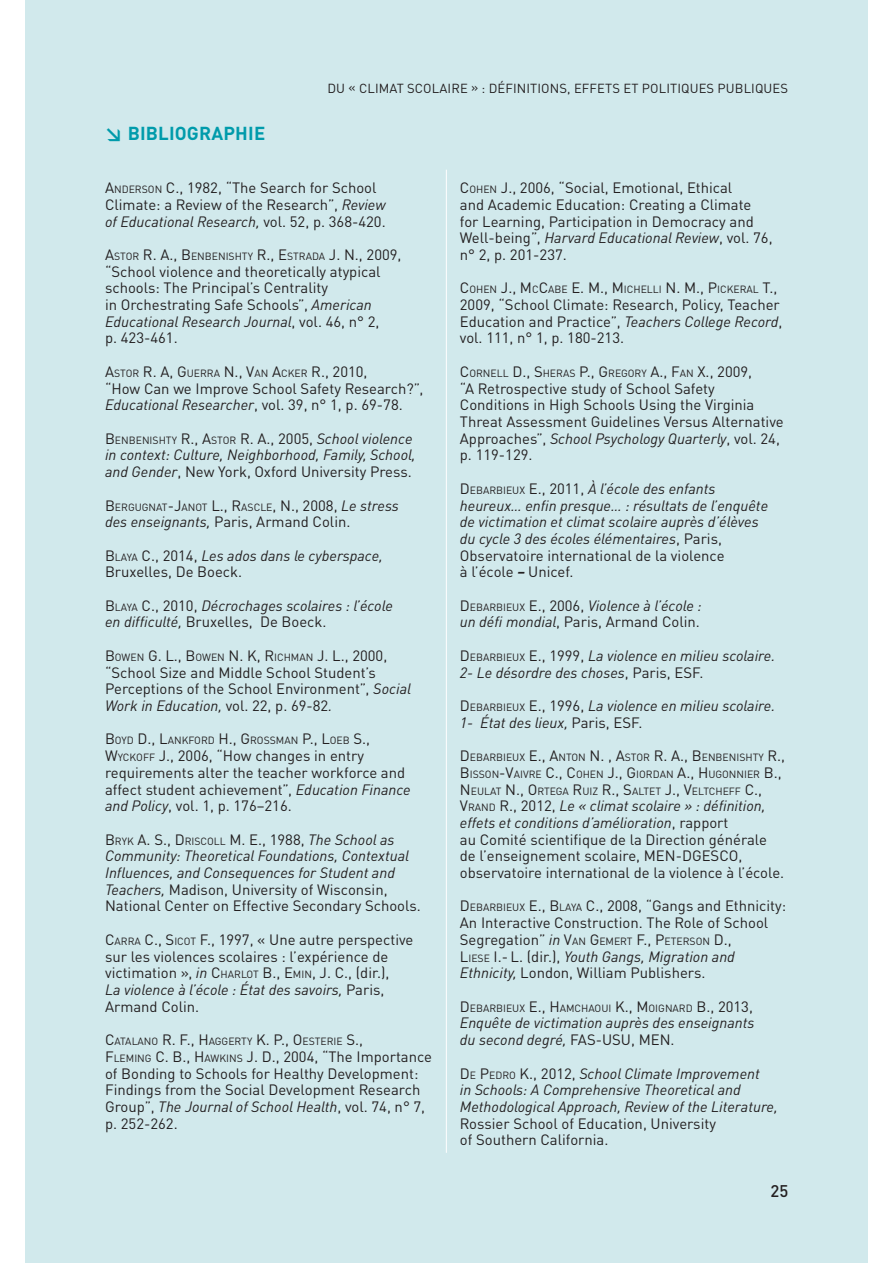
<style>
.page{position:relative;width:893px;height:1263px;background:#fff}
.page>*{position:absolute;margin:0;border:0;box-sizing:border-box;transform-origin:0 0}
.t1{font:700 18.6px "DINOT";letter-spacing:.01em;color:#009bab}
.t2{font:500 16.65px "DINOT";color:#231f20}
.t3{font:14.85px/16.6px "DINOT";color:#231f20}
.t4{font:italic 14.85px/16.6px "DINOT";color:#231f20}
.t5{font:13.05px "DINOT";letter-spacing:.01em;color:#231f20}
.t6{font:10.35px/16.6px "DINOT";color:#231f20}
.s1{font-style:inherit}
.s2{font-size:10.35px}
.s3{font-style:italic}
.s4{font-size:14.85px}
.s5{font-style:italic;font-size:14.85px}
.s6{font-style:normal}
.s7{font-style:normal;font-size:10.35px}
.s8{font-weight:700}
</style>
<div class="page">
<div style="left:25px;top:0;width:842px;height:1263px;background:#d1e9ec"></div>
<hr style="left:446px;top:170px;width:1px;height:983px;background:#fff">
<p class="t1" style="left:104px;top:127px;width:163px">↘ BIBLIOGRAPHIE</p>
<p class="t5" style="left:327px;top:83px;width:462px">DU « CLIMAT SCOLAIRE » : DÉFINITIONS, EFFETS ET POLITIQUES PUBLIQUES</p>
<p class="t3" style="left:105px;top:181px;width:282px"><span class="s1">A</span><span class="s2">NDERSON</span> C., 1982, “The Search for School<br>Climate: a Review of the Research”, <span class="s3">Review of Educational Research,</span> vol. 52, p. 368-420.</p>
<p class="t6" style="left:105px;top:248px;width:298px"><span class="s4">A</span>STOR <span class="s4">R. A.,</span> <span class="s4">B</span>ENBENISHTY <span class="s4">R.,</span> <span class="s4">E</span>STRADA <span class="s4">J. N., 2009,</span></p>
<p class="t3" style="left:105px;top:265px;width:277px">“School violence and theoretically atypical schools: The Principal’s Centrality<br>in Orchestrating Safe Schools”, <span class="s3">American Educational Research Journal</span>, vol. 46, n° 2, p. 423-461.</p>
<p class="t6" style="left:105px;top:365px;width:264px"><span class="s4">A</span>STOR <span class="s4">R. A,</span> <span class="s4">G</span>UERRA <span class="s4">N.,</span> <span class="s4">V</span>AN <span class="s4">A</span>CKER <span class="s4">R., 2010,</span></p>
<p class="t3" style="left:105px;top:382px;width:320px">“How Can we Improve School Safety Research?”,<br><span class="s3">Educational Researcher</span>, vol. 39, n° 1, p. 69-78.</p>
<p class="t6" style="left:105px;top:432px;width:309px"><span class="s4">B</span>ENBENISHTY <span class="s4">R.,</span> <span class="s4">A</span>STOR <span class="s4">R. A., 2005,</span> <span class="s5">School violence</span></p>
<p class="t4" style="left:105px;top:448px;width:312px">in context: Culture, Neighborhood, Family, School, and Gender<span class="s6">, New York, Oxford University Press.</span></p>
<p class="t6" style="left:105px;top:499px;width:295px"><span class="s4">B</span>ERGUGNAT<span class="s4">-</span><span class="s4">J</span>ANOT <span class="s4">L.,</span> <span class="s4">R</span>ASCLE<span class="s4">, N., 2008,</span> <span class="s5">Le stress</span></p>
<p class="t3" style="left:105px;top:515px;width:247px"><span class="s3">des enseignants,</span> Paris, Armand Colin.</p>
<p class="t3" style="left:105px;top:549px;width:279px"><span class="s1">B</span><span class="s2">LAYA</span> C., 2014, <span class="s3">Les ados dans le cyberspace,<br></span>Bruxelles, De Boeck.</p>
<p class="t4" style="left:105px;top:599px;width:289px"><span class="s6">B</span><span class="s7">LAYA</span> <span class="s6">C., 2010,</span> Décrochages scolaires : l’école en difficulté, <span class="s6">Bruxelles, De Boeck.</span></p>
<p class="t3" style="left:105px;top:649px;width:307px"><span class="s1">B</span><span class="s2">OWEN</span> G. L., <span class="s1">B</span><span class="s2">OWEN</span> N. K, <span class="s1">R</span><span class="s2">ICHMAN</span> J. L., 2000, “School Size and Middle School Student’s Perceptions of the School Environment”, <span class="s3">Social Work in Education,</span> vol. 22, p. 69-82<span class="s3">.</span></p>
<p class="t6" style="left:105px;top:732px;width:267px"><span class="s4">B</span>OYD <span class="s4">D.,</span> <span class="s4">L</span>ANKFORD <span class="s4">H.,</span> <span class="s4">G</span>ROSSMAN <span class="s4">P.,</span> <span class="s4">L</span>OEB <span class="s4">S.,</span></p>
<p class="t3" style="left:105px;top:749px;width:307px"><span class="s1">W</span><span class="s2">YCKOFF</span> J., 2006, “How changes in entry requirements alter the teacher workforce and affect student achievement”, <span class="s3">Education Finance and Policy</span>, vol. 1, p. 176–216.</p>
<p class="t4" style="left:105px;top:833px;width:317px"><span class="s6">B</span><span class="s7">RYK</span> <span class="s6">A. S.,</span> <span class="s6">D</span><span class="s7">RISCOLL</span> <span class="s6">M. E., 1988,</span> The School as Community: Theoretical Foundations, Contextual Influences, and Consequences for Student and Teachers, <span class="s6">Madison, University of Wisconsin, National Center on Effective Secondary Schools.</span></p>
<p class="t3" style="left:105px;top:933px;width:310px"><span class="s1">C</span><span class="s2">ARRA</span> C., <span class="s1">S</span><span class="s2">ICOT</span> F., 1997, « Une autre perspective sur les violences scolaires : l’expérience de victimation », <span class="s3">in</span> <span class="s1">C</span><span class="s2">HARLOT</span> B., <span class="s1">E</span><span class="s2">MIN</span>, J. C., (dir.),<br><span class="s3">La violence à l’école : État des savoirs,</span> Paris, Armand Colin.</p>
<p class="t6" style="left:105px;top:1033px;width:259px"><span class="s4">C</span>ATALANO <span class="s4">R. F.,</span> <span class="s4">H</span>AGGERTY <span class="s4">K. P.,</span> <span class="s4">O</span>ESTERIE <span class="s4">S.,</span></p>
<p class="t3" style="left:105px;top:1050px;width:328px"><span class="s1">F</span><span class="s2">LEMING</span> C. B., <span class="s1">H</span><span class="s2">AWKINS</span> J. D., 2004, “The Importance of Bonding to Schools for Healthy Development:<br>Findings from the Social Development Research Group”, <span class="s3">The Journal of School Health</span>, vol. 74, n° 7, p. 252-262.</p>
<p class="t3" style="left:460px;top:181px;width:314px"><span class="s1">C</span><span class="s2">OHEN</span> J., 2006, “Social, Emotional, Ethical<br>and Academic Education: Creating a Climate for Learning, Participation in Democracy and Well-being”, <span class="s3">Harvard Educational Review</span>, vol. 76, n° 2, p. 201-237.</p>
<p class="t6" style="left:460px;top:281px;width:319px"><span class="s4">C</span>OHEN <span class="s4">J.,</span> <span class="s4">M</span>C<span class="s4">C</span>ABE <span class="s4">E. M.,</span> <span class="s4">M</span>ICHELLI <span class="s4">N. M.,</span> <span class="s4">P</span>ICKERAL <span class="s4">T.,</span></p>
<p class="t3" style="left:460px;top:298px;width:324px">2009, “School Climate: Research, Policy, Teacher<br>Education and Practice”, <span class="s3">Teachers College Record</span>, vol. 111, n° 1, p. 180-213.</p>
<p class="t6" style="left:460px;top:365px;width:294px"><span class="s4">C</span>ORNELL <span class="s4">D.,</span> <span class="s4">S</span>HERAS <span class="s4">P.,</span> <span class="s4">G</span>REGORY <span class="s4">A.,</span> <span class="s4">F</span>AN <span class="s4">X., 2009,</span></p>
<p class="t3" style="left:460px;top:382px;width:325px">“A Retrospective study of School Safety Conditions in High Schools Using the Virginia Threat Assessment Guidelines Versus Alternative Approaches”, <span class="s3">School Psychology Quarterly</span>, vol. 24, p. 119-129.</p>
<p class="t4" style="left:460px;top:482px;width:310px"><span class="s6">D</span><span class="s7">EBARBIEUX</span> <span class="s6">E., 2011,</span> À l’école des enfants heureux… enfin presque… : résultats de l’enquête de victimation et climat scolaire auprès d’élèves du cycle 3 des écoles élémentaires<span class="s6">, Paris, Observatoire international de la violence<br>à l’école</span> <span class="s8">–</span> <span class="s6">Unicef.</span></p>
<p class="t4" style="left:460px;top:599px;width:243px"><span class="s6">D</span><span class="s7">EBARBIEUX</span> <span class="s6">E., 2006,</span> Violence à l’école : un défi mondial<span class="s6">, Paris, Armand Colin.</span></p>
<p class="t4" style="left:460px;top:649px;width:317px"><span class="s6">D</span><span class="s7">EBARBIEUX</span> <span class="s6">E., 1999,</span> La violence en milieu scolaire.<br>2- Le désordre des choses<span class="s6">, Paris, ESF.</span></p>
<p class="t4" style="left:460px;top:699px;width:317px"><span class="s6">D</span><span class="s7">EBARBIEUX</span> <span class="s6">E., 1996,</span> La violence en milieu scolaire.<br>1- État des lieux, <span class="s6">Paris, ESF.</span></p>
<p class="t6" style="left:460px;top:749px;width:327px"><span class="s4">D</span>EBARBIEUX <span class="s4">E.,</span> <span class="s4">A</span>NTON <span class="s4">N. ,</span> <span class="s4">A</span>STOR <span class="s4">R. A.,</span> <span class="s4">B</span>ENBENISHTY <span class="s4">R.,<br></span><span class="s4">B</span>ISSON<span class="s4">-</span><span class="s4">V</span>AIVRE <span class="s4">C.,</span> <span class="s4">C</span>OHEN <span class="s4">J.,</span> <span class="s4">G</span>IORDAN <span class="s4">A.,</span> <span class="s4">H</span>UGONNIER <span class="s4">B.,<br></span><span class="s4">N</span>EULAT <span class="s4">N.,</span> <span class="s4">O</span>RTEGA <span class="s4">R</span>UIZ <span class="s4">R.,</span> <span class="s4">S</span>ALTET <span class="s4">J.,</span> <span class="s4">V</span>ELTCHEFF <span class="s4">C.,</span></p>
<p class="t3" style="left:460px;top:799px;width:326px"><span class="s1">V</span><span class="s2">RAND</span> R., 2012, <span class="s3">Le « climat scolaire » : définition, effets et conditions d’amélioration</span>, rapport<br>au Comité scientifique de la Direction générale de l’enseignement scolaire, MEN-DGESCO, observatoire international de la violence à l’école.</p>
<p class="t3" style="left:460px;top:899px;width:328px"><span class="s1">D</span><span class="s2">EBARBIEUX</span> E., <span class="s1">B</span><span class="s2">LAYA</span> C., 2008, “Gangs and Ethnicity:<br>An Interactive Construction. The Role of School Segregation” <span class="s3">in</span> <span class="s1">V</span><span class="s2">AN</span> <span class="s1">G</span><span class="s2">EMERT</span> F., <span class="s1">P</span><span class="s2">ETERSON</span> D.,<br><span class="s1">L</span><span class="s2">IESE</span> I.- L. (dir.), <span class="s3">Youth Gangs, Migration and Ethnicity,</span> London, William Publishers.</p>
<p class="t6" style="left:460px;top:1000px;width:295px"><span class="s4">D</span>EBARBIEUX <span class="s4">E.,</span> <span class="s4">H</span>AMCHAOUI <span class="s4">K.,</span> <span class="s4">M</span>OIGNARD <span class="s4">B., 2013,</span></p>
<p class="t4" style="left:460px;top:1016px;width:296px">Enquête de victimation auprès des enseignants du second degré, <span class="s6">FAS-USU, MEN.</span></p>
<p class="t4" style="left:460px;top:1067px;width:319px"><span class="s6">D</span><span class="s7">E</span> <span class="s6">P</span><span class="s7">EDRO</span> <span class="s6">K., 2012,</span> School Climate Improvement<br>in Schools: A Comprehensive Theoretical and<br>Methodological Approach, Review of the Literature,</p>
<p class="t3" style="left:460px;top:1117px;width:258px">Rossier School of Education, University of Southern California.</p>
<p class="t2" style="left:770px;top:1181px;width:19px">25</p>
</div>
